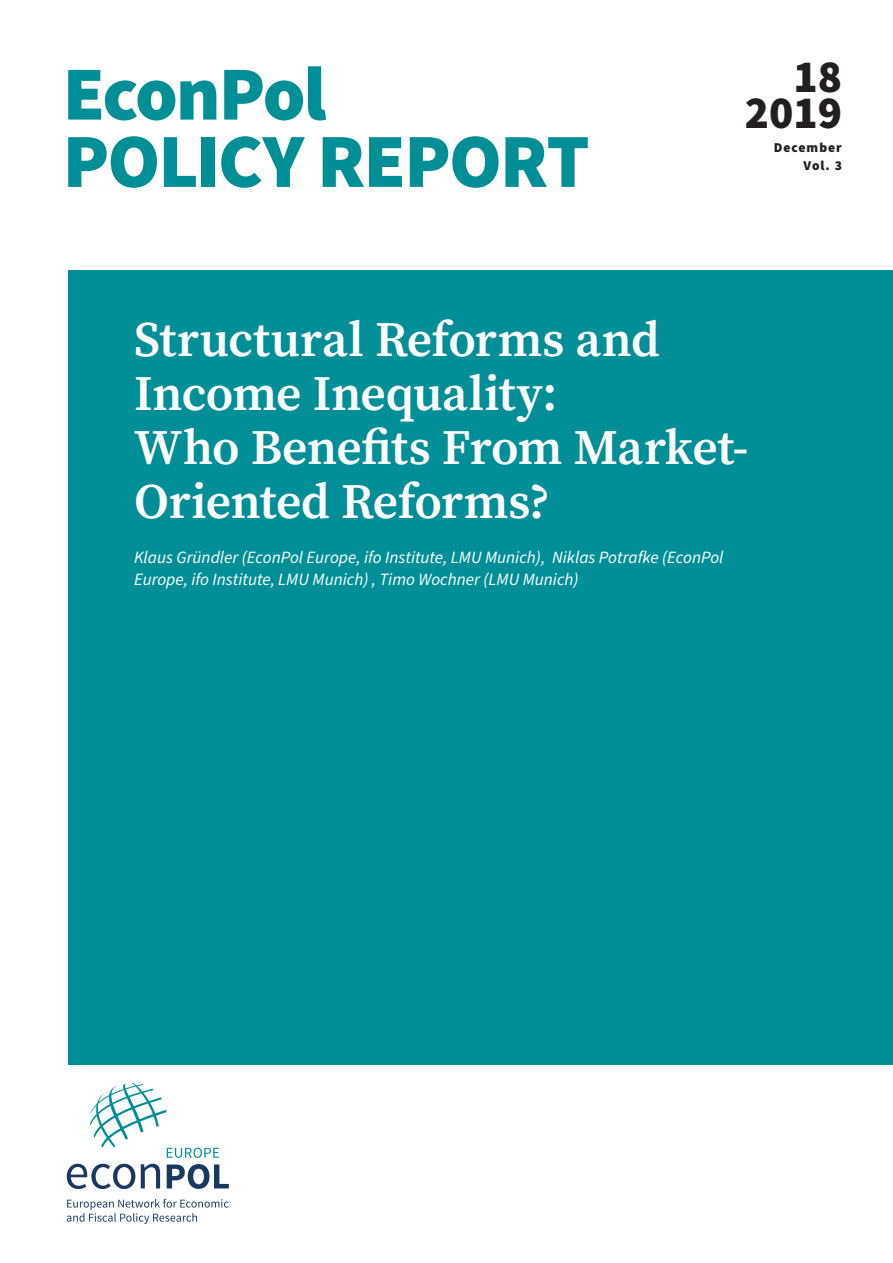
<style>
.page{position:relative;width:893px;height:1263px;background:#fff}
.page>*{position:absolute;margin:0;border:0;box-sizing:border-box;transform-origin:0 0}
.Aufzählung_klein{font:900 76.5px "Source Sans Pro";letter-spacing:-.025em;color:#008f97}
.Überschrift{font:600 49.5px/54px "Source Serif Pro";letter-spacing:-.01em;color:#fff}
.Ausgabe{font:900 45px "Source Sans Pro";color:#231f20}
.Überschrift-2{font:italic 17.25px/22.5px "Source Sans Pro";color:#fff}
.Ausgabe_Volume{font:900 13.5px "Source Sans Pro";letter-spacing:.075em;color:#231f20}
</style>
<div class="page">
<div style="left:68px;top:270px;width:825px;height:794px;background:#008f97"></div>
<svg style="left:67px;top:1164px;width:68px;height:25px"></svg>
<svg style="left:141px;top:1164px;width:19px;height:24px"></svg>
<svg style="left:167px;top:1164px;width:62px;height:25px"></svg>
<svg style="left:90px;top:1083px;width:129px;height:75px"></svg>
<svg style="left:67px;top:1199px;width:162px;height:25px"></svg>
<p class="Aufzählung_klein" style="left:63px;top:41px;width:265px">EconPol</p>
<p class="Aufzählung_klein" style="left:63px;top:109px;width:528px">POLICY REPORT</p>
<p class="Ausgabe" style="left:793px;top:45px;width:50px">18</p>
<p class="Ausgabe" style="left:745px;top:81px;width:99px">2019</p>
<p class="Ausgabe_Volume" style="left:774px;top:138px;width:70px">December</p>
<p class="Ausgabe_Volume" style="left:803px;top:156px;width:40px">Vol. 3</p>
<p class="Überschrift" style="left:134px;top:312px;width:527px">Structural Reforms and</p>
<p class="Überschrift" style="left:134px;top:366px;width:425px">Income Inequality:</p>
<p class="Überschrift" style="left:134px;top:420px;width:616px">Who Benefits From Market-<br>Oriented Reforms?</p>
<p class="Überschrift-2" style="left:134px;top:546px;width:591px">Klaus Gründler (EconPol Europe, ifo Institute, LMU Munich), Niklas Potrafke (EconPol<br>Europe, ifo Institute, LMU Munich) , Timo Wochner (LMU Munich)</p>
</div>
